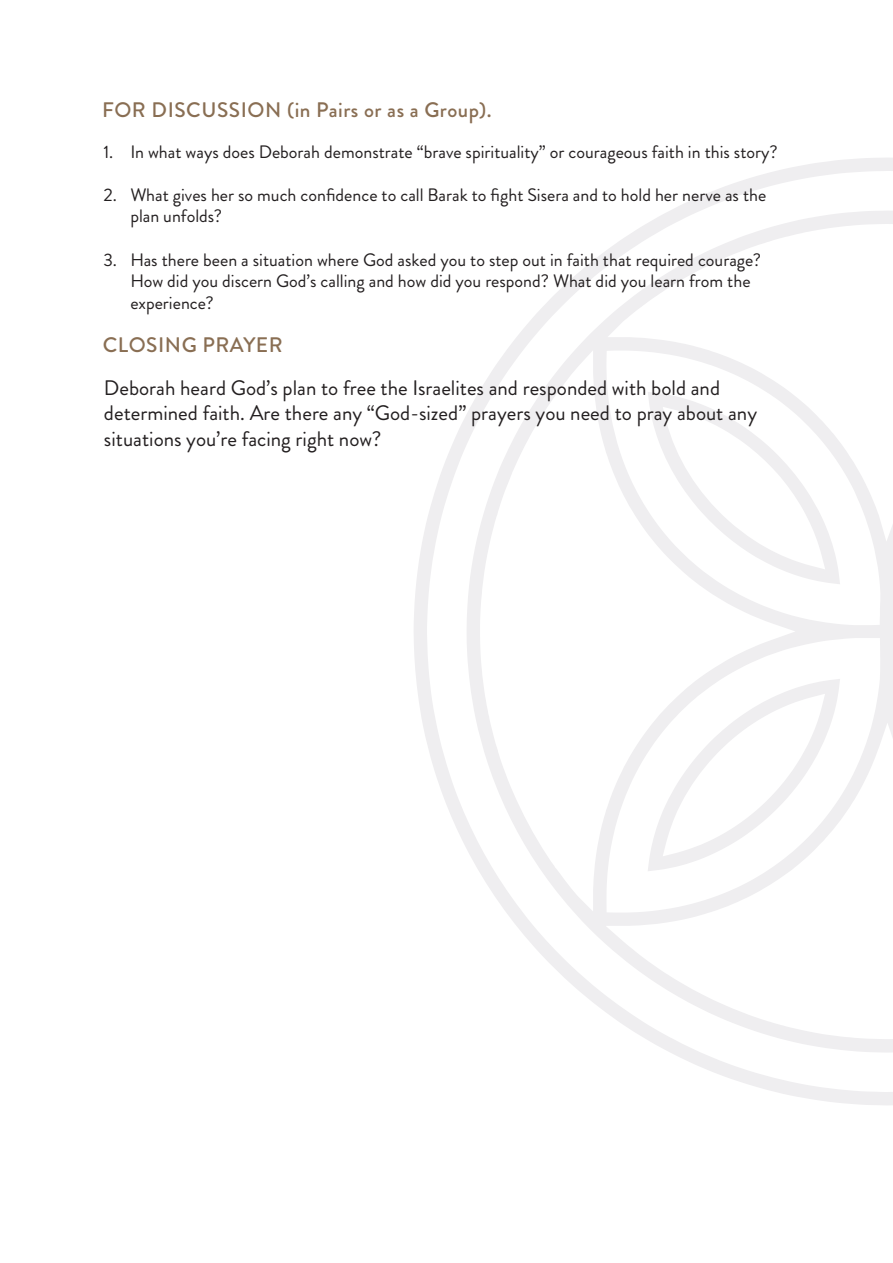
<style>
.page{position:relative;width:893px;height:1263px;background:#fff}
.page>*{position:absolute;margin:0;border:0;box-sizing:border-box;transform-origin:0 0}
.t1{font:21px/25.2px "Brandon Grotesque";color:#231f20}
.t2{font:500 21px "Brandon Grotesque";letter-spacing:.025em;color:#896e53}
.t3{font:18px/21.6px "Brandon Grotesque";color:#231f20}
</style>
<div class="page">
<svg style="left:414px;top:158px;width:479px;height:947px"></svg>
<p class="t2" style="left:102px;top:95px;width:391px">FOR DISCUSSION (in Pairs or as a Group).</p>
<p class="t3" style="left:103px;top:141px;width:676px">1. In what ways does Deborah demonstrate “brave spirituality” or courageous faith in this story?</p>
<p class="t3" style="left:130px;top:184px;width:637px;text-indent:-27px">2. What gives her so much confidence to call Barak to fight Sisera and to hold her nerve as the plan unfolds?</p>
<p class="t3" style="left:130px;top:249px;width:632px;text-indent:-27px">3. Has there been a situation where God asked you to step out in faith that required courage?<br>How did you discern God’s calling and how did you respond? What did you learn from the experience?</p>
<p class="t2" style="left:103px;top:330px;width:182px">CLOSING PRAYER</p>
<p class="t1" style="left:104px;top:376px;width:655px">Deborah heard God’s plan to free the Israelites and responded with bold and determined faith. Are there any “God-sized” prayers you need to pray about any situations you’re facing right now?</p>
</div>
